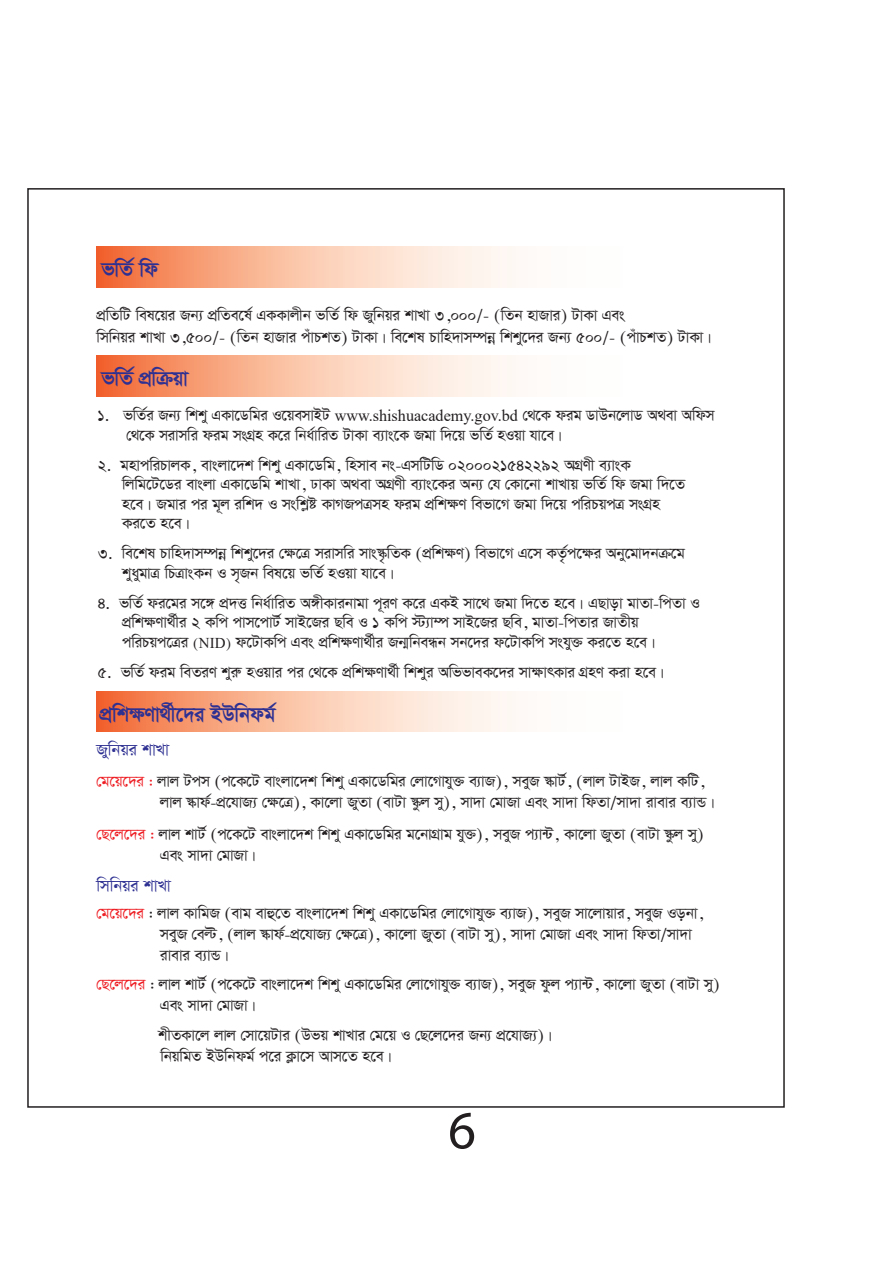
<style>
.page{position:relative;width:893px;height:1263px;background:#fff}
.page>*{position:absolute;margin:0;border:0;box-sizing:border-box;transform-origin:0 0}
.t1{font:54px "Myriad Pro";color:#231f20}
.t2{font:700 24px "Sutonny MJ";color:#2e3092}
.t3{font:19.5px "Sutonny MJ";color:#2e3092}
.t4{font:18px/19.5px "Sutonny MJ";color:#231f20}
.s1{font-family:"Times New Roman";font-size:16.5px}
.s2{font-size:15px}
.s3{font-family:"Times New Roman";font-size:15px}
.s4{color:#ee1d23}
</style>
<div class="page">
<div style="left:27px;top:188px;width:758px;height:920px;background:#fff;border:2px solid #231f20"></div>
<svg style="left:97px;top:247px;width:419px;height:40px;background:#fac0a4"></svg>
<svg style="left:97px;top:356px;width:419px;height:40px;background:#fac0a4"></svg>
<svg style="left:97px;top:691px;width:419px;height:41px;background:#fac0a4"></svg>
<h2 class="t2" style="left:102px;top:256px;width:58px">FWZ©WD</h2>
<p class="t4" style="left:97px;top:305px;width:617px;line-height:21.6px">CÖWZWU WEL‡QI RB¨ CÖWZE‡L©GKKVJXB FWZ©WD RYWBQI KVLV 3,000/- (WZB NVRVI) UVKV GES<br>WMWBQI KVLV 3,500/- (WZB NVRVI CUVPKZ) UVKV| WE‡KL PVWN`VM¤ÚBŒWKKY‡`I RB¨ 500/- (CUVPKZ) UVKV|</p>
<h2 class="t2" style="left:102px;top:366px;width:88px">FWZ©CÖWΜQV</h2>
<p class="t4" style="left:127px;top:407px;width:589px;text-indent:-29px">1. FWZ©I RB¨ WKKYGKV‡WWGI I‡QEMVBU <span class="s1">www.shishuacademy.gov.bd</span> †_‡K DIG WVDB‡JVW A_EV AWDM †_‡K MIVMWI DIG MSMÖN K‡I WBA©VWIZ UVKV E¨VS‡K RGV W`‡Q FWZ©NIQV HV‡E|</p>
<p class="t4" style="left:122px;top:456px;width:564px;text-indent:-24px">2. GNVCWIPVJK, EVSJV‡`K WKKYGKV‡WWG, WNMVE BS-GMWUWW 0200021542292 AMÖYX E¨VSK WJWG‡U‡WI EVSJV GKV‡WWG KVLV, XVKV A_EV AMÖYX E¨VS‡KI AB¨ †H †KV‡BV KVLVQ FWZ©WD RGV W`‡Z N‡E| RGVI CI G~J IWK` I MSWKØÓ KVMRCÎMN DIG CÖWKŸY WEFV‡M RGV W`‡Q CWIPQCÎ MSMÖN KI‡Z N‡E|</p>
<p class="t4" style="left:122px;top:545px;width:564px;text-indent:-24px">3. WE‡KL PVWN`VM¤ÚBŒWKKY‡`I †Ÿ‡Î MIVMWI MVS¯‹…WZK (CÖWKŸY) WEFV‡M G‡M KZ…©C‡ŸI ABY‡GV`BΜ‡G<br>KYAYGVÎ WPÎVSKB I M„RB WEL‡Q FWZ©NIQV HV‡E|</p>
<p class="t4" style="left:122px;top:594px;width:579px;text-indent:-24px">4. FWZ©DI‡GI M‡½ CÖ`Ë WBA©VWIZ A½XKVIBVGV C~IY K‡I GKB MV‡_ RGV W`‡Z N‡E| GQVOV GVZV-WCZV I<br>CÖWKŸYV_©XI 2 KWC CVM‡CVU©MVB‡RI QWE I 1 KWC ÷¨V¤Ú MVB‡RI QWE, GVZV-WCZVI RVZXQ<br>CWIPQC‡ÎI <span class="s2">(</span><span class="s3">NID</span><span class="s2">)</span> D‡UVKWC GES CÖWKŸYV_©XI RB¥WBEÜB MB‡`I D‡UVKWC MSHY³ KI‡Z N‡E|</p>
<p class="t4" style="left:98px;top:663px;width:568px">5. FWZ©DIG WEZIY KYIÆ NIQVI CI †_‡K CÖWKŸYV_©XWKKYI AWFFVEK‡`I MVŸVRKVI MÖNY KIV N‡E|</p>
<h2 class="t2" style="left:100px;top:701px;width:186px">CÖWK¶YV_©X‡`I BDWBDG©</h2>
<p class="t3" style="left:97px;top:739px;width:74px">RYWBQI KVLV</p>
<p class="t4" style="left:160px;top:772px;width:556px;line-height:21px;text-indent:-64px"><span class="s4">†G‡Q‡`I :</span> JVJ UCM (C‡K‡U EVSJV‡`K WKKYGKV‡WWGI †JV‡MVHY³ E¨VR), MEYR ¯‹VU©, (JVJ UVBR, JVJ KWU,<br>JVJ ¯‹VD©-CÖ‡HVR¨ †Ÿ‡Î), KV‡JV RYZV (EVUV ¯‹ZJ MY), MV`V †GVRV GES MV`V WDZV/MV`V IVEVI E¨VÛ|</p>
<p class="t4" style="left:160px;top:824px;width:545px;line-height:21px;text-indent:-64px"><span class="s4">†Q‡J‡`I :</span> JVJ KVU©(C‡K‡U EVSJV‡`K WKKYGKV‡WWGI G‡BVMÖVG HY³), MEYR C¨V›U, KV‡JV RYZV (EVUV ¯‹ZJ MY)<br>GES MV`V †GVRV|</p>
<p class="t3" style="left:97px;top:875px;width:76px">WMWBQI KVLV</p>
<p class="t4" style="left:160px;top:904px;width:545px;line-height:21px;text-indent:-64px"><span class="s4">†G‡Q‡`I</span> : JVJ KVWGR (EVG EVÛ‡Z EVSJV‡`K WKKYGKV‡WWGI †JV‡MVHY³ E¨VR), MEYR MV‡JVQVI, MEYR IOBV,<br>MEYR †EË, (JVJ ¯‹VD©-CÖ‡HVR¨ †Ÿ‡Î), KV‡JV RYZV (EVUV MY), MV`V †GVRV GES MV`V WDZV/MV`V<br>IVEVI E¨VÛ|</p>
<p class="t4" style="left:160px;top:974px;width:561px;line-height:21px;text-indent:-64px"><span class="s4">†Q‡J‡`I</span> : JVJ KVU©(C‡K‡U EVSJV‡`K WKKYGKV‡WWGI †JV‡MVHY³ E¨VR), MEYR DZJ C¨V›U, KV‡JV RYZV (EVUV MY)<br>GES MV`V †GVRV|</p>
<p class="t4" style="left:158px;top:1025px;width:395px;line-height:21px">KXZKV‡J JVJ †MV‡QUVI (DFQ KVLVI †G‡Q I †Q‡J‡`I RB¨ CÖ‡HVR¨)|<br>WBQWGZ BDWBDG©C‡I K¬V‡M AVM‡Z N‡E|</p>
<h1 class="t1" style="left:448px;top:1097px;width:29px">6</h1>
</div>
